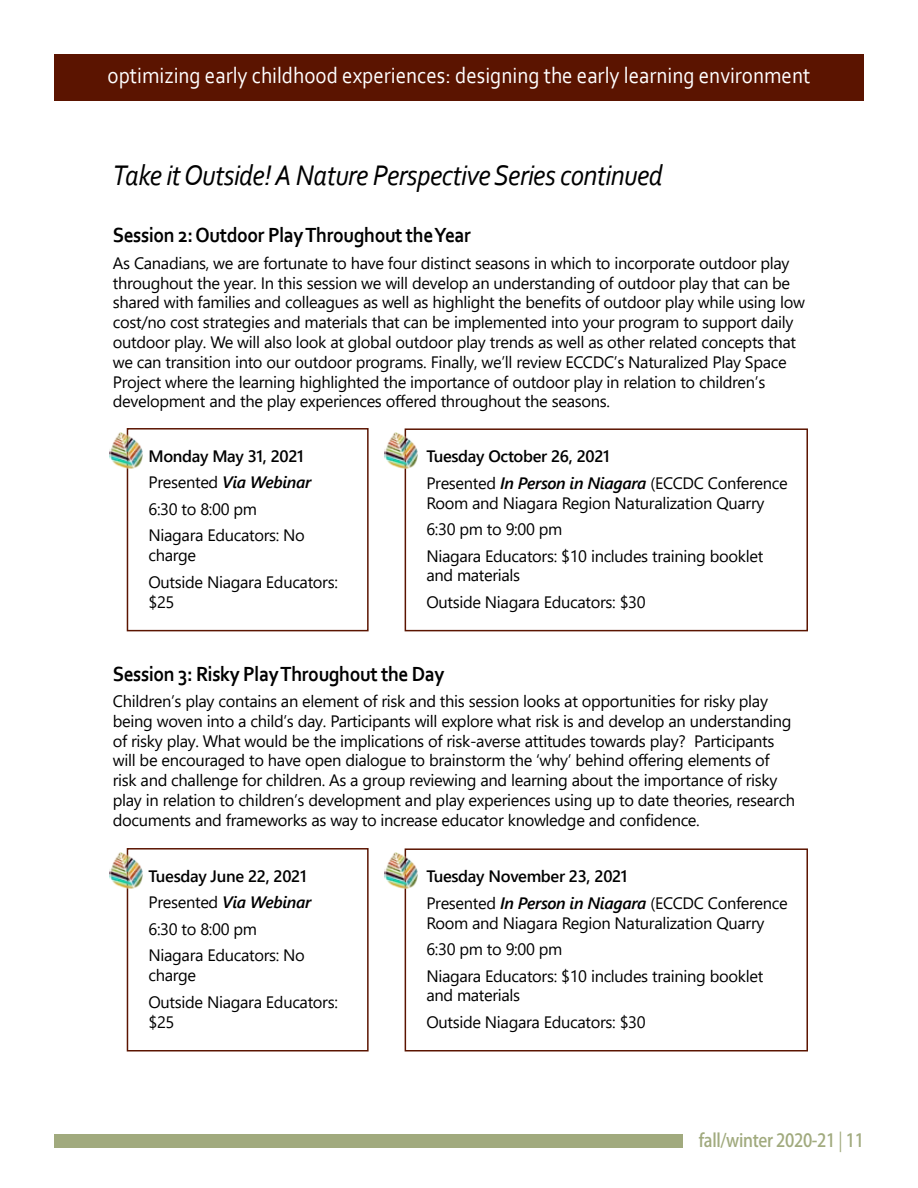
<style>
.page{position:relative;width:918px;height:1188px;background:#fff}
.page>*{position:absolute;margin:0;border:0;box-sizing:border-box;transform-origin:0 0}
.t1{font:italic 29.7px "Corbel";letter-spacing:-.02em;color:#000;scale:.91 1}
.t2{font:23.1px "Corbel";color:#fff;scale:.91 1}
.t3{font:700 21.45px "Corbel";letter-spacing:-.02em;color:#000;scale:.91 1}
.t4{font:500 18.15px "Koz Go Pro";letter-spacing:-.02em;color:#a1aa7e;scale:.91 1}
.t5{font:16.5px/26.5px "Segoe UI";letter-spacing:-.02em;color:#000}
.s1{font-weight:600}
.s2{font-weight:600;font-style:italic}
.s3{font-weight:400}
</style>
<div class="page">
<div style="left:54px;top:1134px;width:628px;height:14px;background:#a1aa7e"></div>
<div style="left:54px;top:54px;width:810px;height:46px;background:#5b1400"></div>
<div style="left:405px;top:428px;width:403px;height:203px;border:2px solid #5b1400"></div>
<img style="left:384px;top:433px;width:34px;height:36px">
<div style="left:127px;top:428px;width:242px;height:203px;border:2px solid #5b1400"></div>
<img style="left:110px;top:433px;width:33px;height:36px">
<div style="left:405px;top:848px;width:403px;height:204px;border:2px solid #5b1400"></div>
<img style="left:384px;top:853px;width:34px;height:36px">
<div style="left:127px;top:848px;width:242px;height:204px;border:2px solid #5b1400"></div>
<img style="left:110px;top:853px;width:33px;height:36px">
<h2 class="t2" style="left:108px;top:61px;width:774px">optimizing early childhood experiences: designing the early learning environment</h2>
<h1 class="t1" style="left:113px;top:157px;width:606px">Take it Outside! A Nature Perspective Series continued</h1>
<h3 class="t3" style="left:113px;top:222px;width:395px">Session 2: Outdoor Play Throughout the Year</h3>
<p class="t5" style="left:113px;top:252px;width:694px;line-height:19.8px">As Canadians, we are fortunate to have four distinct seasons in which to incorporate outdoor play throughout the year. In this session we will develop an understanding of outdoor play that can be shared with families and colleagues as well as highlight the benefits of outdoor play while using low cost/no cost strategies and materials that can be implemented into your program to support daily outdoor play. We will also look at global outdoor play trends as well as other related concepts that we can transition into our outdoor programs. Finally, we’ll review ECCDC’s Naturalized Play Space Project where the learning highlighted the importance of outdoor play in relation to children’s development and the play experiences offered throughout the seasons.</p>
<p class="t5" style="left:148px;top:441px;width:164px"><span class="s1">Monday May 31, 2021<br></span>Presented <span class="s2">Via Webinar<br></span>6:30 to 8:00 pm<br>Niagara Educators: No</p>
<p class="t5" style="left:148px;top:541px;width:191px">charge<br>Outside Niagara Educators:</p>
<p class="t5" style="left:148px;top:587px;width:28px">$25</p>
<p class="t5" style="left:426px;top:442px;width:363px"><span class="s1">Tuesday October 26, 2021<br></span>Presented <span class="s2">In Person in Niagara</span> (ECCDC Conference</p>
<p class="t5" style="left:426px;top:488px;width:340px">Room and Niagara Region Naturalization Quarry<br>6:30 pm to 9:00 pm<br>Niagara Educators: $10 includes training booklet</p>
<p class="t5" style="left:426px;top:561px;width:221px">and materials<br>Outside Niagara Educators: $30</p>
<h3 class="t3" style="left:113px;top:660px;width:366px">Session 3: Risky Play Throughout the Day</h3>
<p class="t5" style="left:113px;top:690px;width:684px;line-height:19.8px">Children’s play contains an element of risk and this session looks at opportunities for risky play being woven into a child’s day. Participants will explore what risk is and develop an understanding of risky play. What would be the implications of risk-averse attitudes towards play? Participants will be encouraged to have open dialogue to brainstorm the ‘why’ behind offering elements of risk and challenge for children. As a group reviewing and learning about the importance of risky play in relation to children’s development and play experiences using up to date theories, research documents and frameworks as way to increase educator knowledge and confidence.</p>
<p class="t5" style="left:148px;top:861px;width:164px"><span class="s1">Tuesday June 22, 2021<br></span>Presented <span class="s2">Via Webinar<br></span>6:30 to 8:00 pm<br>Niagara Educators: No</p>
<p class="t5" style="left:148px;top:961px;width:191px">charge<br>Outside Niagara Educators:</p>
<p class="t5" style="left:148px;top:1007px;width:28px">$25</p>
<p class="t5" style="left:426px;top:862px;width:363px"><span class="s1">Tuesday November 23, 2021<br></span>Presented <span class="s2">In Person in Niagara</span> (ECCDC Conference</p>
<p class="t5" style="left:426px;top:908px;width:340px">Room and Niagara Region Naturalization Quarry<br>6:30 pm to 9:00 pm<br>Niagara Educators: $10 includes training booklet</p>
<p class="t5" style="left:426px;top:981px;width:221px">and materials<br>Outside Niagara Educators: $30</p>
<p class="t4" style="left:699px;top:1129px;width:183px">fall/winter 2020-21 <span class="s3">|</span> 11</p>
</div>
